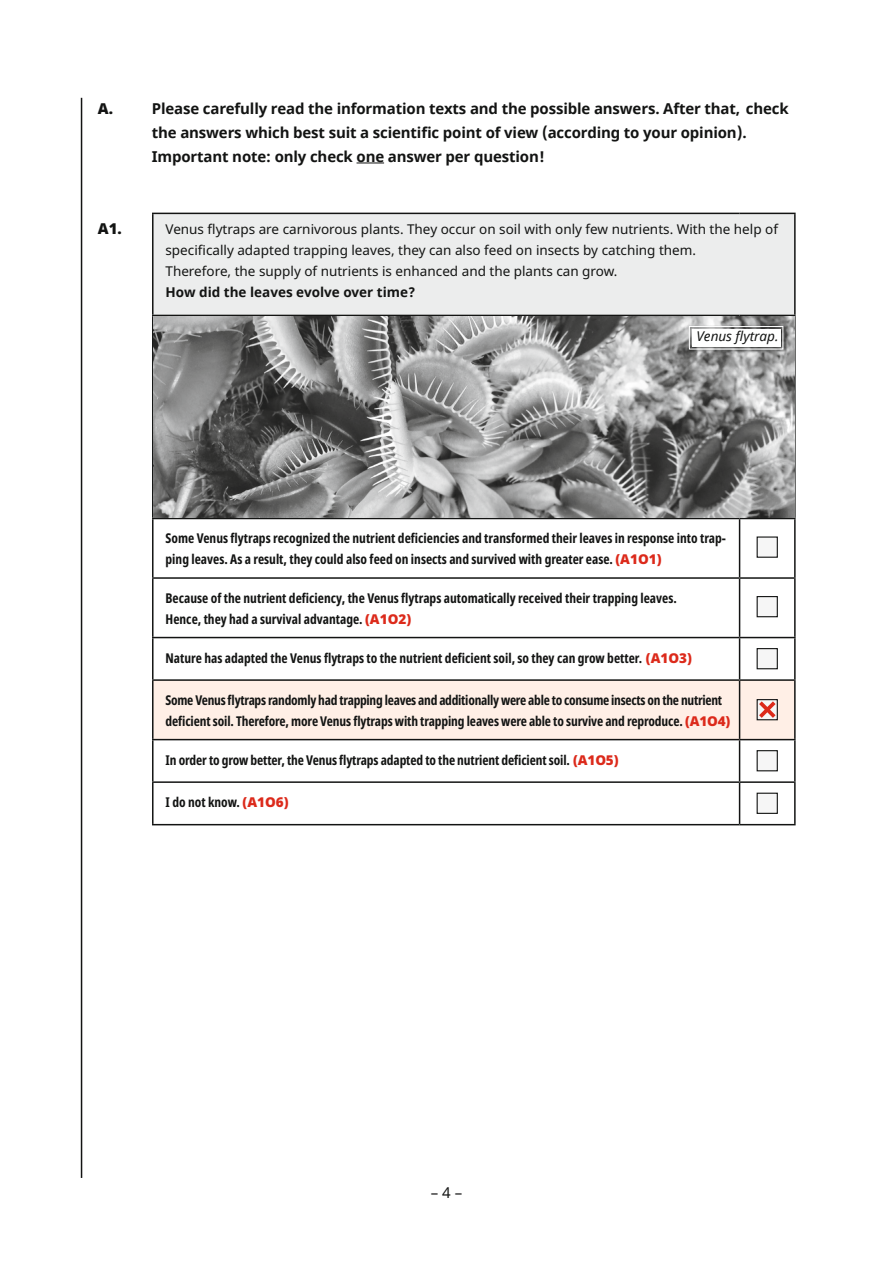
<style>
.page{position:relative;width:893px;height:1263px;background:#fff}
.page>*{position:absolute;margin:0;border:0;box-sizing:border-box;transform-origin:0 0}
.t1{font:700 15px/24px "Noto Sans";letter-spacing:-.01em;color:#131413}
.t2{font:900 15px "Noto Sans";color:#131413}
.t3{font:15px "Noto Sans";color:#131413}
.t4{font:700 extra-condensed 13.5px/21px "Noto Sans";color:#131413}
.t5{font:13.5px/21px "Noto Sans";color:#131413}
.t6{font:700 extra-condensed 13.5px/21px "Noto Sans";letter-spacing:-.02em;color:#131413}
.t7{font:italic 13.5px "Noto Sans";color:#131413}
.s1{font-weight:700}
.s2{font-weight:900;font-stretch:normal;color:#dc2a1b}
</style>
<div class="page">
<svg style="left:357px;top:163px;width:27px;height:1px"></svg>
<hr style="left:81px;top:98px;width:1px;height:1080px;background:#131413">
<div style="left:153px;top:213px;width:642px;height:102px;background:#eceded"></div>
<hr style="left:152px;top:213px;width:588px;height:1px;background:#131413">
<hr style="left:152px;top:214px;width:2px;height:101px;background:#131413">
<hr style="left:740px;top:213px;width:56px;height:1px;background:#131413">
<hr style="left:794px;top:214px;width:2px;height:101px;background:#131413">
<hr style="left:152px;top:315px;width:588px;height:1px;background:#131413">
<hr style="left:152px;top:316px;width:2px;height:202px;background:#131413">
<hr style="left:740px;top:315px;width:56px;height:1px;background:#131413">
<hr style="left:794px;top:316px;width:2px;height:202px;background:#131413">
<hr style="left:152px;top:518px;width:588px;height:1px;background:#131413">
<hr style="left:152px;top:519px;width:2px;height:58px;background:#131413">
<hr style="left:740px;top:518px;width:56px;height:1px;background:#131413">
<hr style="left:739px;top:519px;width:1px;height:58px;background:#131413">
<hr style="left:794px;top:519px;width:2px;height:58px;background:#131413">
<hr style="left:152px;top:577px;width:588px;height:2px;background:#131413">
<hr style="left:152px;top:579px;width:2px;height:58px;background:#131413">
<hr style="left:740px;top:577px;width:56px;height:2px;background:#131413">
<hr style="left:739px;top:579px;width:1px;height:58px;background:#131413">
<hr style="left:794px;top:579px;width:2px;height:58px;background:#131413">
<hr style="left:152px;top:637px;width:588px;height:1px;background:#131413">
<hr style="left:152px;top:638px;width:2px;height:41px;background:#131413">
<hr style="left:740px;top:637px;width:56px;height:1px;background:#131413">
<hr style="left:739px;top:638px;width:1px;height:41px;background:#131413">
<hr style="left:794px;top:638px;width:2px;height:41px;background:#131413">
<hr style="left:152px;top:679px;width:588px;height:2px;background:#131413">
<hr style="left:152px;top:681px;width:2px;height:58px;background:#131413">
<hr style="left:740px;top:679px;width:56px;height:2px;background:#131413">
<hr style="left:794px;top:681px;width:2px;height:58px;background:#131413">
<hr style="left:152px;top:739px;width:588px;height:1px;background:#131413">
<hr style="left:152px;top:740px;width:2px;height:41px;background:#131413">
<hr style="left:740px;top:739px;width:56px;height:1px;background:#131413">
<hr style="left:739px;top:740px;width:1px;height:41px;background:#131413">
<hr style="left:794px;top:740px;width:2px;height:41px;background:#131413">
<hr style="left:152px;top:781px;width:588px;height:2px;background:#131413">
<hr style="left:152px;top:783px;width:2px;height:41px;background:#131413">
<hr style="left:740px;top:781px;width:56px;height:2px;background:#131413">
<hr style="left:739px;top:783px;width:1px;height:41px;background:#131413">
<hr style="left:794px;top:783px;width:2px;height:41px;background:#131413">
<hr style="left:152px;top:824px;width:588px;height:1px;background:#131413">
<hr style="left:740px;top:824px;width:56px;height:1px;background:#131413">
<img style="left:154px;top:316px;width:640px;height:202px">
<div style="left:757px;top:537px;width:20px;height:20px;background:#f6f6f6"></div>
<div style="left:757px;top:536px;width:21px;height:22px;border:1px solid #131413"></div>
<div style="left:757px;top:597px;width:20px;height:20px;background:#f6f6f6"></div>
<div style="left:757px;top:596px;width:21px;height:21px;border:1px solid #131413"></div>
<div style="left:757px;top:649px;width:20px;height:20px;background:#f6f6f6"></div>
<div style="left:757px;top:648px;width:21px;height:21px;border:1px solid #131413"></div>
<div style="left:757px;top:751px;width:20px;height:20px;background:#f6f6f6"></div>
<div style="left:757px;top:750px;width:21px;height:21px;border:1px solid #131413"></div>
<div style="left:757px;top:793px;width:20px;height:20px;background:#f6f6f6"></div>
<div style="left:757px;top:793px;width:21px;height:21px;border:1px solid #131413"></div>
<div style="left:689px;top:326px;width:97px;height:27px;background:#131413;opacity:.75"></div>
<svg style="left:688px;top:325px;width:96px;height:25px"></svg>
<svg style="left:153px;top:680px;width:642px;height:60px;background:#f5e5dd"></svg>
<p class="t2" style="left:98px;top:97px;width:17px">A.</p>
<p class="t1" style="left:152px;top:97px;width:638px">Please carefully read the information texts and the possible answers. After that, check the answers which best suit a scientific point of view (according to your opinion).<br>Important note: only check one answer per question!</p>
<p class="t2" style="left:98px;top:217px;width:26px">A1.</p>
<p class="t5" style="left:166px;top:219px;width:614px">Venus flytraps are carnivorous plants. They occur on soil with only few nutrients. With the help of specifically adapted trapping leaves, they can also feed on insects by catching them.<br>Therefore, the supply of nutrients is enhanced and the plants can grow.<br><span class="s1">How did the leaves evolve over time?</span></p>
<p class="t7" style="left:696px;top:327px;width:83px">Venus flytrap.</p>
<p class="t4" style="left:166px;top:528px;width:562px">Some Venus flytraps recognized the nutrient deficiencies and transformed their leaves in response into trap&shy;ping leaves. As a result, they could also feed on insects and survived with greater ease. <span class="s2">(A1O1)</span></p>
<p class="t4" style="left:166px;top:588px;width:513px">Because of the nutrient deficiency, the Venus flytraps automatically received their trapping leaves.<br>Hence, they had a survival advantage. <span class="s2">(A1O2)</span></p>
<p class="t4" style="left:166px;top:647px;width:528px">Nature has adapted the Venus flytraps to the nutrient deficient soil, so they can grow better. <span class="s2">(A1O3)</span></p>
<p class="t6" style="left:166px;top:690px;width:566px">Some Venus flytraps randomly had trapping leaves and additionally were able to consume insects on the nutrient deficient soil. Therefore, more Venus flytraps with trapping leaves were able to survive and reproduce. <span class="s2">(A1O4)</span></p>
<p class="t4" style="left:166px;top:749px;width:455px">In order to grow better, the Venus flytraps adapted to the nutrient deficient soil. <span class="s2">(A1O5)</span></p>
<p class="t4" style="left:166px;top:792px;width:125px">I do not know. <span class="s2">(A1O6)</span></p>
<p class="t3" style="left:431px;top:1182px;width:33px">– 4 –</p>
</div>
